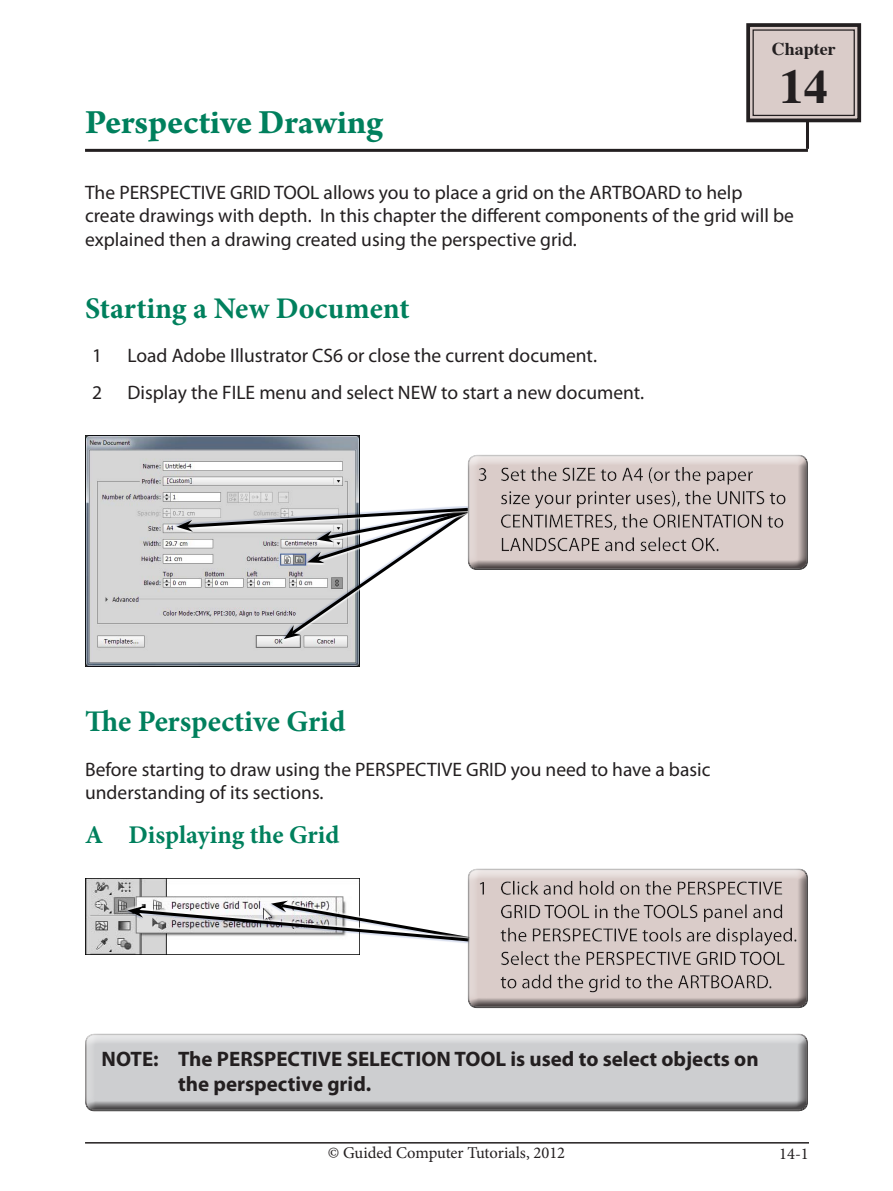
<style>
.page{position:relative;width:893px;height:1191px;background:#fff}
.page>*{position:absolute;margin:0;border:0;box-sizing:border-box;transform-origin:0 0}
.Index_section{font:700 48.3px "Times";color:#231f20}
.Chapter_Title{font:700 36px "Arno Pro";color:#00805d}
.Sub-Head{font:700 30px "Minion Pro";color:#00805d}
.Sub-Head_point{font:700 25.5px "Minion Pro";color:#00805d}
.NB_normal{font:700 21px/25.2px "Myriad Pro";color:#231f20}
.Paragraph{font:19.5px/23.4px "Myriad Pro";color:#231f20}
.Body{font:19.5px "Myriad Pro";color:#231f20}
.Index_section-2{font:700 18px "Times";color:#231f20}
.Body-2{font:16.5px "Minion Pro";color:#231f20}
</style>
<div class="page">
<hr style="left:85px;top:1142px;width:724px;height:1px;background:#231f20">
<hr style="left:85px;top:149px;width:723px;height:3px;background:#231f20">
<hr style="left:806px;top:121px;width:3px;height:28px;background:#231f20">
<svg style="left:746px;top:23px;width:116px;height:100px;background:#c0b3b1"></svg>
<div style="left:752px;top:29px;width:103px;height:87px;border:1px solid #231f20"></div>
<div style="left:85px;top:1031px;width:723px;height:74px;background:#fff;opacity:.75"></div>
<div style="left:85px;top:1034px;width:723px;height:78px;background:#231f20;opacity:.75"></div>
<img style="left:85px;top:878px;width:274px;height:76px">
<div style="left:269px;top:898px;width:203px;height:41px;background:#fff"></div>
<svg style="left:128px;top:900px;width:340px;height:43px"></svg>
<img style="left:85px;top:436px;width:274px;height:231px">
<div style="left:468px;top:867px;width:351px;height:141px;background:#231f20;opacity:.75"></div>
<svg style="left:176px;top:455px;width:292px;height:184px"></svg>
<div style="left:468px;top:455px;width:342px;height:116px;background:#231f20;opacity:.75"></div>
<p class="Chapter_Title" style="left:85px;top:101px;width:300px">Perspective Drawing</p>
<p class="Index_section-2" style="left:772px;top:31px;width:65px">Chapter</p>
<p class="Index_section" style="left:780px;top:40px;width:50px">14</p>
<p class="Paragraph" style="left:85px;top:180px;width:710px">The PERSPECTIVE GRID TOOL allows you to place a grid on the ARTBOARD to help create drawings with depth. In this chapter the different components of the grid will be explained then a drawing created using the perspective grid.</p>
<p class="Sub-Head" style="left:85px;top:287px;width:326px">Starting a New Document</p>
<p class="Body" style="left:92px;top:344px;width:12px">1</p>
<p class="Body" style="left:128px;top:344px;width:471px">Load Adobe Illustrator CS6 or close the current document.</p>
<p class="Body" style="left:92px;top:380px;width:12px">2</p>
<p class="Body" style="left:128px;top:380px;width:518px">Display the FILE menu and select NEW to start a new document.</p>
<p class="Sub-Head" style="left:85px;top:700px;width:262px">The Perspective Grid</p>
<p class="Paragraph" style="left:85px;top:757px;width:627px">Before starting to draw using the PERSPECTIVE GRID you need to have a basic understanding of its sections.</p>
<p class="Sub-Head_point" style="left:85px;top:816px;width:256px">A Displaying the Grid</p>
<p class="NB_normal" style="left:178px;top:1045px;width:582px;text-indent:-76px">NOTE: The PERSPECTIVE SELECTION TOOL is used to select objects on the perspective grid.</p>
<p class="Body-2" style="left:328px;top:1141px;width:239px">© Guided Computer Tutorials, 2012</p>
<p class="Body-2" style="left:779px;top:1142px;width:31px">14-1</p>
</div>
